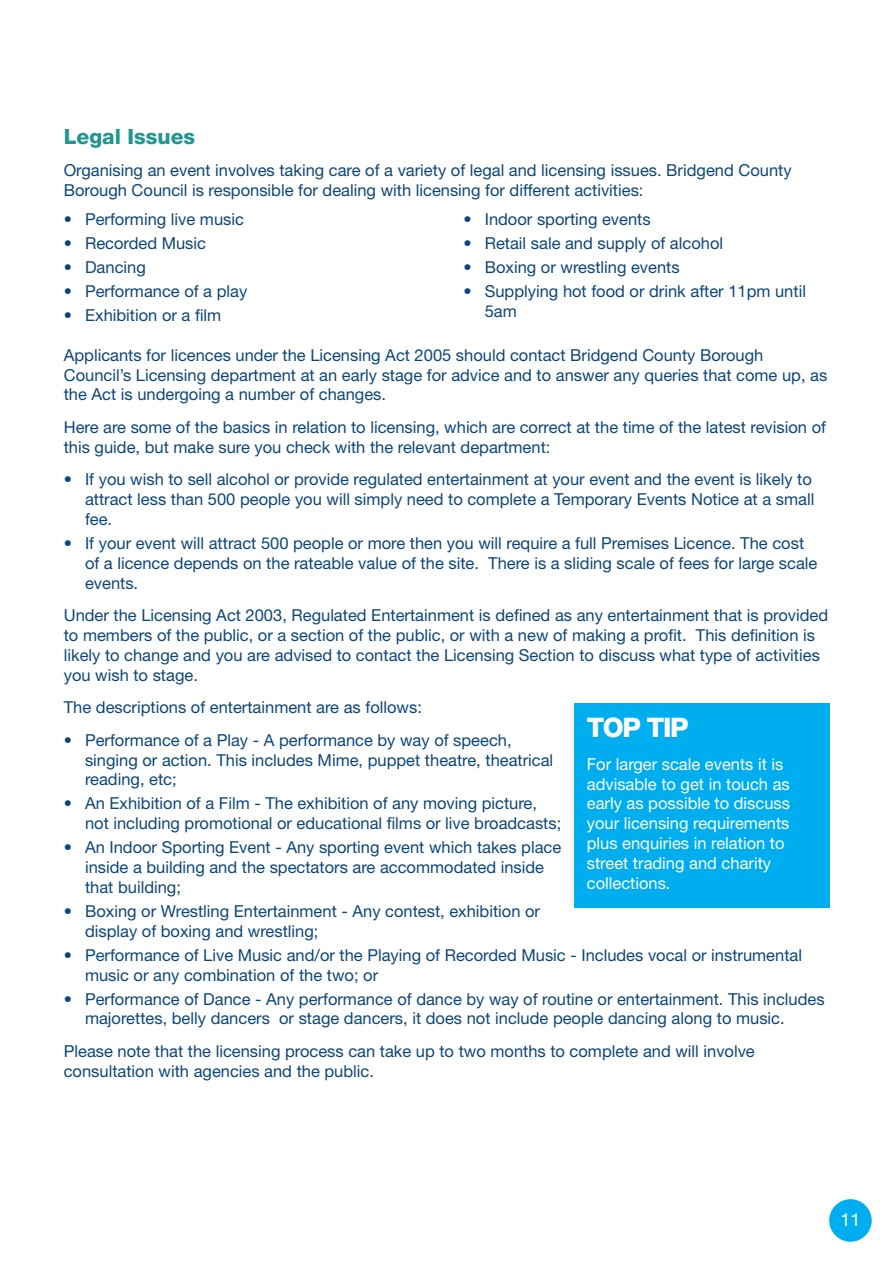
<style>
.page{position:relative;width:893px;height:1263px;background:#fff}
.page>*{position:absolute;margin:0;border:0;box-sizing:border-box;transform-origin:0 0}
.t1{font:800 27px "Helvetica Neue";letter-spacing:-.05em;color:#fff}
.t2{font:800 21px "Helvetica Neue";color:#1f9690}
.t3{font:18px "Helvetica Neue";color:#fff}
.t4{font:16.5px/19.8px "Helvetica Neue";color:#0d467a}
.t5{font:16.5px/19.8px "Helvetica Neue";color:#fff}
</style>
<div class="page">
<div style="left:829px;top:1199px;width:43px;height:43px;background:#00aeef;border-radius:50%"></div>
<div style="left:574px;top:704px;width:255px;height:204px;background:#00aeef"></div>
<p class="t2" style="left:64px;top:124px;width:133px">Legal Issues</p>
<p class="t4" style="left:64px;top:160px;width:729px">Organising an event involves taking care of a variety of legal and licensing issues. Bridgend County<br>Borough Council is responsible for dealing with licensing for different activities:</p>
<p class="t4" style="left:64px;top:209px;width:182px">• Performing live music</p>
<p class="t4" style="left:64px;top:233px;width:144px">• Recorded Music</p>
<p class="t4" style="left:64px;top:257px;width:84px">• Dancing</p>
<p class="t4" style="left:64px;top:281px;width:185px">• Performance of a play</p>
<p class="t4" style="left:64px;top:305px;width:159px">• Exhibition or a film</p>
<p class="t4" style="left:463px;top:209px;width:189px">• Indoor sporting events</p>
<p class="t4" style="left:463px;top:233px;width:261px">• Retail sale and supply of alcohol</p>
<p class="t4" style="left:463px;top:257px;width:218px">• Boxing or wrestling events</p>
<p class="t4" style="left:485px;top:281px;width:323px;text-indent:-21px">• Supplying hot food or drink after 11pm until<br>5am</p>
<p class="t4" style="left:64px;top:345px;width:765px">Applicants for licences under the Licensing Act 2005 should contact Bridgend County Borough<br>Council’s Licensing department at an early stage for advice and to answer any queries that come up, as the Act is undergoing a number of changes.</p>
<p class="t4" style="left:64px;top:417px;width:764px">Here are some of the basics in relation to licensing, which are correct at the time of the latest revision of this guide, but make sure you check with the relevant department:</p>
<p class="t4" style="left:85px;top:469px;width:731px;text-indent:-21px">• If you wish to sell alcohol or provide regulated entertainment at your event and the event is likely to attract less than 500 people you will simply need to complete a Temporary Events Notice at a small fee.</p>
<p class="t4" style="left:85px;top:533px;width:734px;text-indent:-21px">• If your event will attract 500 people or more then you will require a full Premises Licence. The cost of a licence depends on the rateable value of the site. There is a sliding scale of fees for large scale events.</p>
<p class="t4" style="left:64px;top:605px;width:766px">Under the Licensing Act 2003, Regulated Entertainment is defined as any entertainment that is provided to members of the public, or a section of the public, or with a new of making a profit. This definition is likely to change and you are advised to contact the Licensing Section to discuss what type of activities you wish to stage.</p>
<p class="t4" style="left:64px;top:697px;width:360px">The descriptions of entertainment are as follows:</p>
<p class="t4" style="left:85px;top:730px;width:470px;text-indent:-21px">• Performance of a Play - A performance by way of speech, singing or action. This includes Mime, puppet theatre, theatrical reading, etc;</p>
<p class="t4" style="left:85px;top:793px;width:478px;text-indent:-21px">• An Exhibition of a Film - The exhibition of any moving picture, not including promotional or educational films or live broadcasts;</p>
<p class="t4" style="left:85px;top:837px;width:478px;text-indent:-21px">• An Indoor Sporting Event - Any sporting event which takes place inside a building and the spectators are accommodated inside that building;</p>
<p class="t4" style="left:85px;top:901px;width:457px;text-indent:-21px">• Boxing or Wrestling Entertainment - Any contest, exhibition or display of boxing and wrestling;</p>
<p class="t4" style="left:85px;top:945px;width:718px;text-indent:-21px">• Performance of Live Music and/or the Playing of Recorded Music - Includes vocal or instrumental music or any combination of the two; or</p>
<p class="t4" style="left:85px;top:989px;width:741px;text-indent:-21px">• Performance of Dance - Any performance of dance by way of routine or entertainment. This includes majorettes, belly dancers or stage dancers, it does not include people dancing along to music.</p>
<p class="t4" style="left:64px;top:1041px;width:693px">Please note that the licensing process can take up to two months to complete and will involve consultation with agencies and the public.</p>
<p class="t1" style="left:587px;top:711px;width:103px">TOP TIP</p>
<p class="t5" style="left:587px;top:754px;width:205px">For larger scale events it is advisable to get in touch as early as possible to discuss your licensing requirements plus enquiries in relation to street trading and charity collections.</p>
<p class="t3" style="left:840px;top:1209px;width:22px">11</p>
</div>
